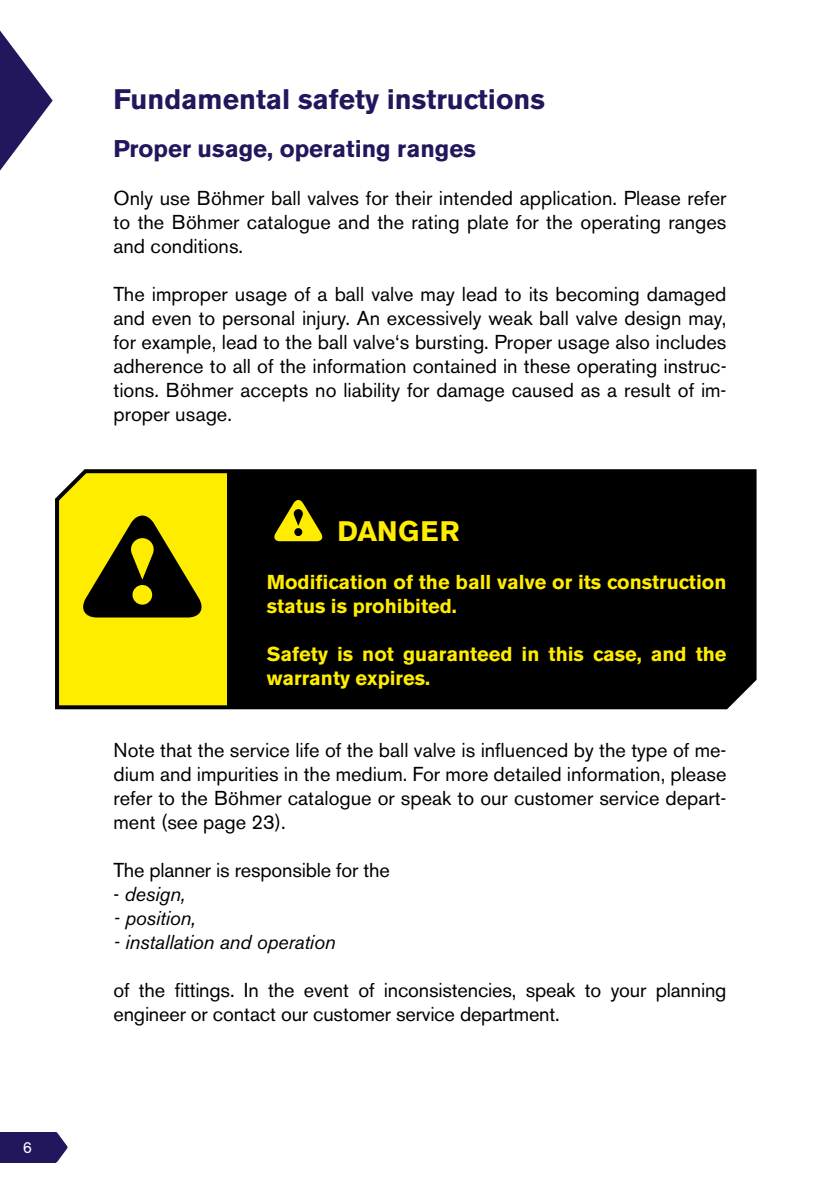
<style>
.page{position:relative;width:840px;height:1191px;background:#fff}
.page>*{position:absolute;margin:0;border:0;box-sizing:border-box;transform-origin:0 0}
.t1{font:700 28px "Akzidenz Grotesk BE";color:#22165c}
.t2{font:700 28px "Akzidenz Grotesk BE";letter-spacing:.02em;color:#ffed00}
.t3{font:700 24px "Akzidenz Grotesk BE";color:#22165c}
.t4{font:20px/24px "Akzidenz Grotesk BE";color:#000;text-align:justify}
.t5{font:700 20px/24px "Akzidenz Grotesk BE";color:#ffed00}
.t6{font:italic 20px "Akzidenz Grotesk BE";letter-spacing:-.01em;color:#000}
.t7{font:16px "Akzidenz Grotesk BE";color:#fff}
.s1{font-style:normal}
</style>
<div class="page">
<svg style="left:55px;top:1132px;width:13px;height:30px"></svg>
<div style="left:0;top:1132px;width:55px;height:30px;background:#22165c"></div>
<svg style="left:55px;top:469px;width:702px;height:241px;background:#2d2a02"></svg>
<svg style="left:79px;top:515px;width:126px;height:102px;background:#7d7500"></svg>
<svg style="left:0;top:31px;width:53px;height:140px"></svg>
<svg style="left:273px;top:500px;width:50px;height:41px;background:#847b00"></svg>
<p class="t7" style="left:23px;top:1138px;width:11px">6</p>
<h1 class="t1" style="left:113px;top:83px;width:433px">Fundamental safety instructions</h1>
<p class="t3" style="left:113px;top:135px;width:363px">Proper usage, operating ranges</p>
<p class="t4" style="left:113px;top:186px;width:614px">Only use Böhmer ball valves for their intended application. Please refer to the Böhmer catalogue and the rating plate for the operating ranges and conditions.</p>
<p class="t4" style="left:113px;top:282px;width:614px">The improper usage of a ball valve may lead to its becoming damaged and even to personal injury. An excessively weak ball valve design may, for example, lead to the ball valve‘s bursting. Proper usage also includes adherence to all of the information contained in these operating instruc&shy;tions. Böhmer accepts no liability for damage caused as a result of im&shy;proper usage.</p>
<h1 class="t2" style="left:337px;top:515px;width:123px">DANGER</h1>
<p class="t5" style="left:266px;top:570px;width:461px">Modification of the ball valve or its construction status is prohibited.</p>
<p class="t5" style="left:266px;top:642px;width:461px">Safety is not guaranteed in this case, and the warranty expires.</p>
<p class="t4" style="left:113px;top:738px;width:614px">Note that the service life of the ball valve is influenced by the type of me&shy;dium and impurities in the medium. For more detailed information, please refer to the Böhmer catalogue or speak to our customer service depart&shy;ment (see page 23).</p>
<p class="t4" style="left:113px;top:858px;width:277px">The planner is responsible for the</p>
<p class="t6" style="left:113px;top:882px;width:73px"><span class="s1">-</span> design,</p>
<p class="t6" style="left:113px;top:906px;width:84px">- position,</p>
<p class="t6" style="left:113px;top:930px;width:223px">- installation and operation</p>
<p class="t4" style="left:113px;top:978px;width:614px">of the fittings. In the event of inconsistencies, speak to your planning engineer or contact our customer service department.</p>
</div>
